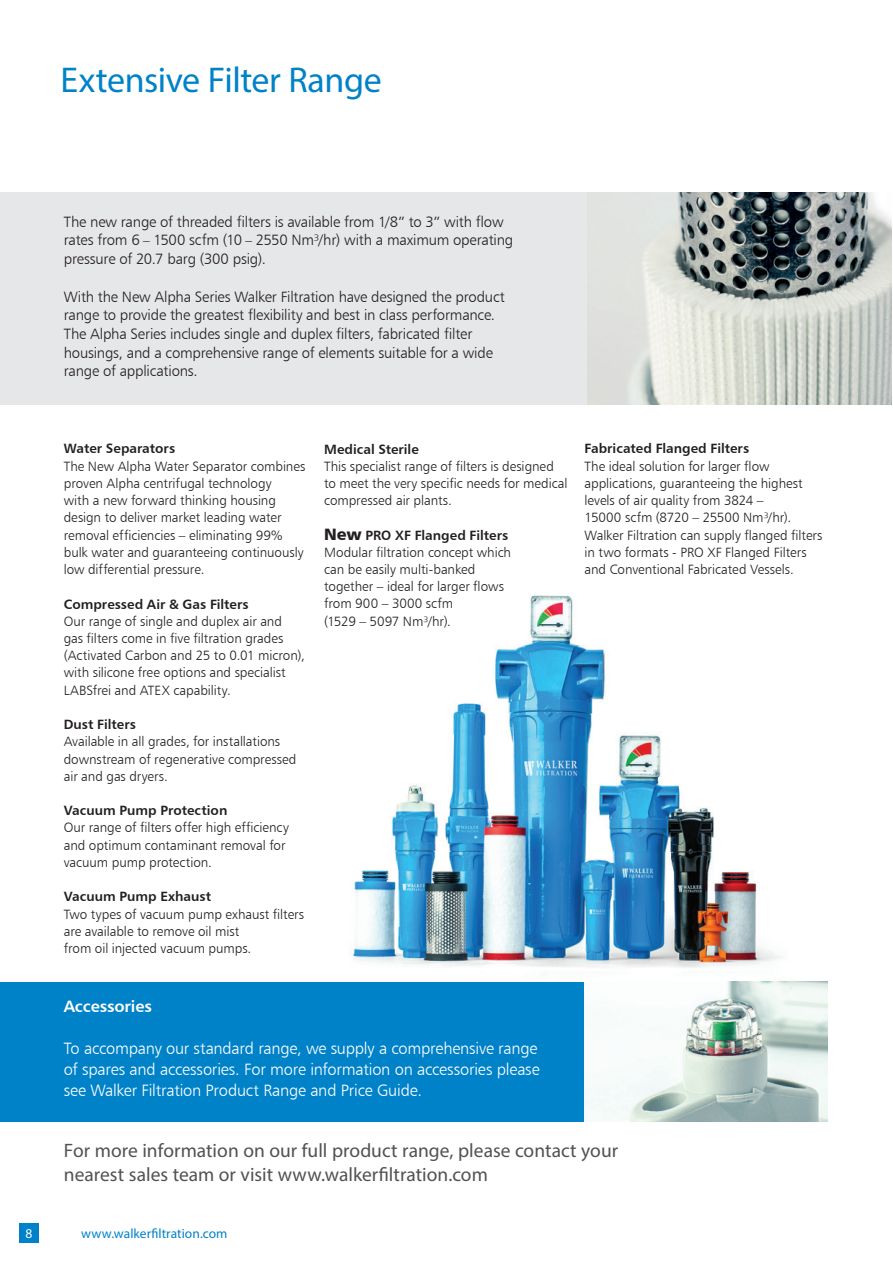
<style>
.page{position:relative;width:893px;height:1263px;background:#fff}
.page>*{position:absolute;margin:0;border:0;box-sizing:border-box;transform-origin:0 0}
.t1{font:36px "Myriad Pro";letter-spacing:-.015em;color:#0082c8}
.t2{font:19.5px/24px "Myriad Pro";color:#515251}
.t3{font:16.5px/21px "Humanist 777 BT Light B";letter-spacing:-.015em;color:#fff}
.t4{font:16.5px "Humanist 777 BT Bold B";letter-spacing:-.005em;color:#fff}
.t5{font:15px/18.8px "Humanist 777 BT Light B";letter-spacing:-.015em;color:#231f20}
.t6{font:13.5px/17.2px "Humanist 777 BT Light B";letter-spacing:-.005em;color:#231f20}
.t7{font:13.5px "Humanist 777 BT Bold B";color:#231f20}
.t8{font:13.5px "Myriad Pro";letter-spacing:.005em;color:#0082c8}
.t9{font:13.5px "Myriad Pro";color:#fff}
.s1{font-size:13.5px}
.s2{font-family:"Humanist 777 BT Black B";font-size:16.5px}
</style>
<div class="page">
<div style="left:0;top:192px;width:592px;height:212px;background:#e6e7e9"></div>
<img style="left:350px;top:595px;width:448px;height:387px">
<div style="left:0;top:982px;width:584px;height:139px;background:#0082c8"></div>
<img style="left:584px;top:982px;width:244px;height:139px">
<div style="left:19px;top:1223px;width:20px;height:19px;background:#0082c8"></div>
<img style="left:587px;top:192px;width:305px;height:212px">
<h1 class="t1" style="left:61px;top:57px;width:323px">Extensive Filter Range</h1>
<p class="t9" style="left:26px;top:1225px;width:8px">8</p>
<p class="t5" style="left:64px;top:212px;width:451px">The new range of threaded filters is available from 1/8” to 3” with flow rates from 6 <span class="s1">–</span> 1500 scfm (10 <span class="s1">–</span> 2550 Nm³/hr) with a maximum operating pressure of 20.7 barg (300 psig).</p>
<p class="t5" style="left:64px;top:287px;width:443px">With the New Alpha Series Walker Filtration have designed the product range to provide the greatest flexibility and best in class performance.<br>The Alpha Series includes single and duplex filters, fabricated filter housings, and a comprehensive range of elements suitable for a wide range of applications.</p>
<p class="t7" style="left:64px;top:440px;width:113px">Water Separators</p>
<p class="t6" style="left:64px;top:457px;width:243px">The New Alpha Water Separator combines proven Alpha centrifugal technology<br>with a new forward thinking housing design to deliver market leading water removal efficiencies – eliminating 99% bulk water and guaranteeing continuously low differential pressure.</p>
<p class="t7" style="left:64px;top:595px;width:186px">Compressed Air &amp; Gas Filters</p>
<p class="t6" style="left:64px;top:612px;width:242px">Our range of single and duplex air and<br>gas filters come in five filtration grades (Activated Carbon and 25 to 0.01 micron), with silicone free options and specialist LABSfrei and ATEX capability.</p>
<p class="t7" style="left:64px;top:716px;width:74px">Dust Filters</p>
<p class="t6" style="left:64px;top:733px;width:234px">Available in all grades, for installations downstream of regenerative compressed air and gas dryers.</p>
<p class="t7" style="left:64px;top:802px;width:165px">Vacuum Pump Protection</p>
<p class="t6" style="left:64px;top:819px;width:227px">Our range of filters offer high efficiency and optimum contaminant removal for vacuum pump protection.</p>
<p class="t7" style="left:64px;top:888px;width:149px">Vacuum Pump Exhaust</p>
<p class="t6" style="left:64px;top:905px;width:242px">Two types of vacuum pump exhaust filters are available to remove oil mist<br>from oil injected vacuum pumps.</p>
<p class="t7" style="left:324px;top:440px;width:96px">Medical Sterile</p>
<p class="t6" style="left:324px;top:457px;width:245px">This specialist range of filters is designed to meet the very specific needs for medical compressed air plants.</p>
<p class="t7" style="left:324px;top:526px;width:186px"><span class="s2">New</span> PRO XF Flanged Filters</p>
<p class="t6" style="left:324px;top:543px;width:188px">Modular filtration concept which can be easily multi-banked together – ideal for larger flows from 900 – 3000 scfm<br>(1529 – 5097 Nm³/hr).</p>
<p class="t4" style="left:64px;top:996px;width:90px">Accessories</p>
<p class="t3" style="left:64px;top:1038px;width:477px">To accompany our standard range, we supply a comprehensive range of spares and accessories. For more information on accessories please see Walker Filtration Product Range and Price Guide.</p>
<p class="t7" style="left:584px;top:440px;width:166px">Fabricated Flanged Filters</p>
<p class="t6" style="left:584px;top:457px;width:239px">The ideal solution for larger flow applications, guaranteeing the highest levels of air quality from 3824 –<br>15000 scfm (8720 – 25500 Nm³/hr).<br>Walker Filtration can supply flanged filters in two formats - PRO XF Flanged Filters and Conventional Fabricated Vessels.</p>
<h2 class="t2" style="left:64px;top:1138px;width:556px">For more information on our full product range, please contact your nearest sales team or visit www.walkerfiltration.com</h2>
<p class="t8" style="left:81px;top:1225px;width:148px">www.walkerfiltration.com</p>
</div>
